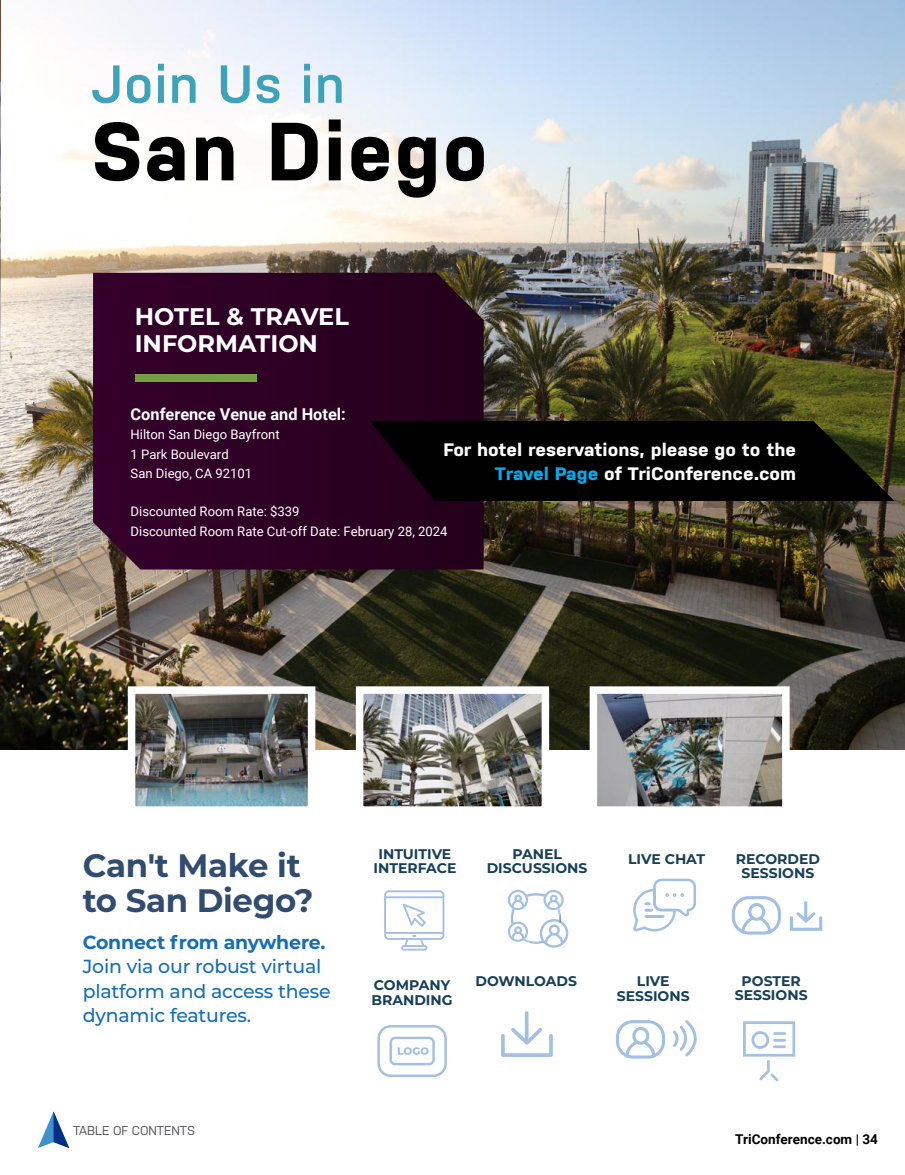
<style>
.page{position:relative;width:905px;height:1175px;background:#fff}
.page>*{position:absolute;margin:0;border:0;box-sizing:border-box;transform-origin:0 0}
.t1{font:700 82.2px "Nudista";letter-spacing:.025em;color:#000}
.t2{font:600 53.4px "Nudista";letter-spacing:.025em;color:#3fa2bb}
.t3{font:700 32.4px/35.1px "Montserrat";letter-spacing:-.01em;color:#324c6f}
.t4{font:700 24px/27px "Montserrat";color:#fff}
.t5{font:500 18.9px/24.3px "Montserrat";letter-spacing:-.01em;color:#156db6}
.t6{font:700 18.9px "Montserrat";letter-spacing:-.01em;color:#156db6}
.t7{font:700 18px/24px "Nudista";color:#fff;text-align:right;scale:1.08 1}
.t8{font:700 16.35px "Roboto";color:#fff}
.t9{font:700 13.95px/14.1px "Montserrat";color:#173f57;text-align:center}
.t10{font:700 13.5px "Roboto";color:#000}
.t11{font:13.05px/19.2px "Roboto";color:#fff}
.t12{font:12.75px "Nudista";color:#57585b}
.s1{color:#00adef}
</style>
<div class="page">
<svg style="left:38px;top:1111px;width:31px;height:37px"></svg>
<img style="left:0;top:0;width:904px;height:749px">
<svg style="left:93px;top:273px;width:390px;height:296px;background:#2f0224"></svg>
<svg style="left:369px;top:421px;width:525px;height:80px;background:#070503"></svg>
<div style="left:135px;top:374px;width:121px;height:7px;background:#74a042"></div>
<img style="left:137px;top:695px;width:169px;height:110px">
<div style="left:128px;top:686px;width:187px;height:128px;border:8px solid #fff"></div>
<img style="left:365px;top:695px;width:175px;height:110px">
<div style="left:356px;top:686px;width:193px;height:128px;border:8px solid #fff"></div>
<img style="left:598px;top:695px;width:182px;height:110px">
<div style="left:589px;top:686px;width:200px;height:128px;border:8px solid #fff"></div>
<div style="left:377px;top:1025px;width:70px;height:52px;border:2px solid #a2c0e4;border-radius:12px"></div>
<div style="left:389px;top:1036px;width:46px;height:29px;border:2px solid #a2c0e4;border-radius:5px"></div>
<svg style="left:398px;top:1047px;width:31px;height:7px"></svg>
<svg style="left:384px;top:890px;width:60px;height:60px"></svg>
<hr style="left:525px;top:1013px;width:3px;height:27px;background:#a2c0e4">
<div style="left:501px;top:1033px;width:52px;height:23px;border:4px solid #a2c0e4"></div>
<svg style="left:508px;top:1024px;width:37px;height:21px"></svg>
<svg style="left:633px;top:878px;width:63px;height:54px"></svg>
<div style="left:731px;top:896px;width:50px;height:38px;border:3px solid #a2c0e4;border-radius:16px"></div>
<div style="left:748px;top:903px;width:17px;height:17px;border:3px solid #a2c0e4;border-radius:50%"></div>
<svg style="left:739px;top:915px;width:33px;height:20px"></svg>
<hr style="left:804px;top:902px;width:3px;height:17px;background:#a2c0e4">
<div style="left:789px;top:916px;width:33px;height:14px;border:3px solid #a2c0e4"></div>
<svg style="left:793px;top:909px;width:25px;height:14px"></svg>
<div style="left:743px;top:1021px;width:52px;height:35px;border:3px solid #a2c0e4"></div>
<svg style="left:759px;top:1060px;width:20px;height:22px"></svg>
<div style="left:751px;top:1031px;width:18px;height:17px;border:3px solid #a2c0e4;border-radius:50%"></div>
<svg style="left:774px;top:1032px;width:10px;height:16px"></svg>
<svg style="left:673px;top:1020px;width:24px;height:37px"></svg>
<div style="left:616px;top:1020px;width:49px;height:38px;border:3px solid #a2c0e4;border-radius:16px"></div>
<div style="left:632px;top:1027px;width:17px;height:17px;border:3px solid #a2c0e4;border-radius:50%"></div>
<svg style="left:624px;top:1039px;width:32px;height:20px"></svg>
<div style="left:543px;top:890px;width:20px;height:20px;border:2px solid #a2c0e4;border-radius:50%"></div>
<div style="left:539px;top:919px;width:29px;height:28px;border:2px solid #a2c0e4;border-radius:50%"></div>
<div style="left:508px;top:890px;width:20px;height:20px;border:2px solid #a2c0e4;border-radius:50%"></div>
<div style="left:508px;top:921px;width:20px;height:20px;border:2px solid #a2c0e4;border-radius:50%"></div>
<svg style="left:509px;top:892px;width:55px;height:53px"></svg>
<div style="left:547px;top:899px;width:20px;height:23px;background:#fff;opacity:.75"></div>
<div style="left:552px;top:902px;width:17px;height:20px;background:#000;opacity:.75"></div>
<img style="left:0;top:1px;width:1px;height:380px">
<h2 class="t2" style="left:92px;top:53px;width:255px">Join Us in</h2>
<h1 class="t1" style="left:92px;top:104px;width:397px">San Diego</h1>
<h3 class="t4" style="left:135px;top:302px;width:215px">HOTEL &amp; TRAVEL<br>INFORMATION</h3>
<p class="t8" style="left:131px;top:403px;width:217px">Conference Venue and Hotel:</p>
<p class="t11" style="left:131px;top:425px;width:150px">Hilton San Diego Bayfront<br>1 Park Boulevard<br>San Diego, CA 92101</p>
<p class="t11" style="left:131px;top:501px;width:318px">Discounted Room Rate: $339<br>Discounted Room Rate Cut-off Date: February 28, 2024</p>
<h3 class="t7" style="left:443px;top:437px;width:328px">For hotel reservations, please go to the<br><span class="s1">Travel Page</span> of TriConference.com</h3>
<h3 class="t3" style="left:83px;top:845px;width:232px">Can't Make it to San Diego?</h3>
<h3 class="t6" style="left:83px;top:928px;width:244px">Connect from anywhere.</h3>
<h3 class="t5" style="left:83px;top:953px;width:249px">Join via our robust virtual platform and access these dynamic features.</h3>
<p class="t12" style="left:73px;top:1123px;width:124px">TABLE OF CONTENTS</p>
<p class="t9" style="left:373px;top:846px;width:84px">INTUITIVE<br>INTERFACE</p>
<p class="t9" style="left:486px;top:846px;width:102px">PANEL<br>DISCUSSIONS</p>
<p class="t9" style="left:628px;top:851px;width:78px">LIVE CHAT</p>
<p class="t9" style="left:735px;top:851px;width:86px">RECORDED<br>SESSIONS</p>
<p class="t9" style="left:371px;top:977px;width:83px;text-align:left">COMPANY<br>BRANDING</p>
<p class="t9" style="left:475px;top:973px;width:103px">DOWNLOADS</p>
<p class="t9" style="left:617px;top:973px;width:74px">LIVE<br>SESSIONS</p>
<p class="t9" style="left:734px;top:973px;width:74px">POSTER<br>SESSIONS</p>
<p class="t10" style="left:735px;top:1129px;width:144px">TriConference.com | 34</p>
</div>
